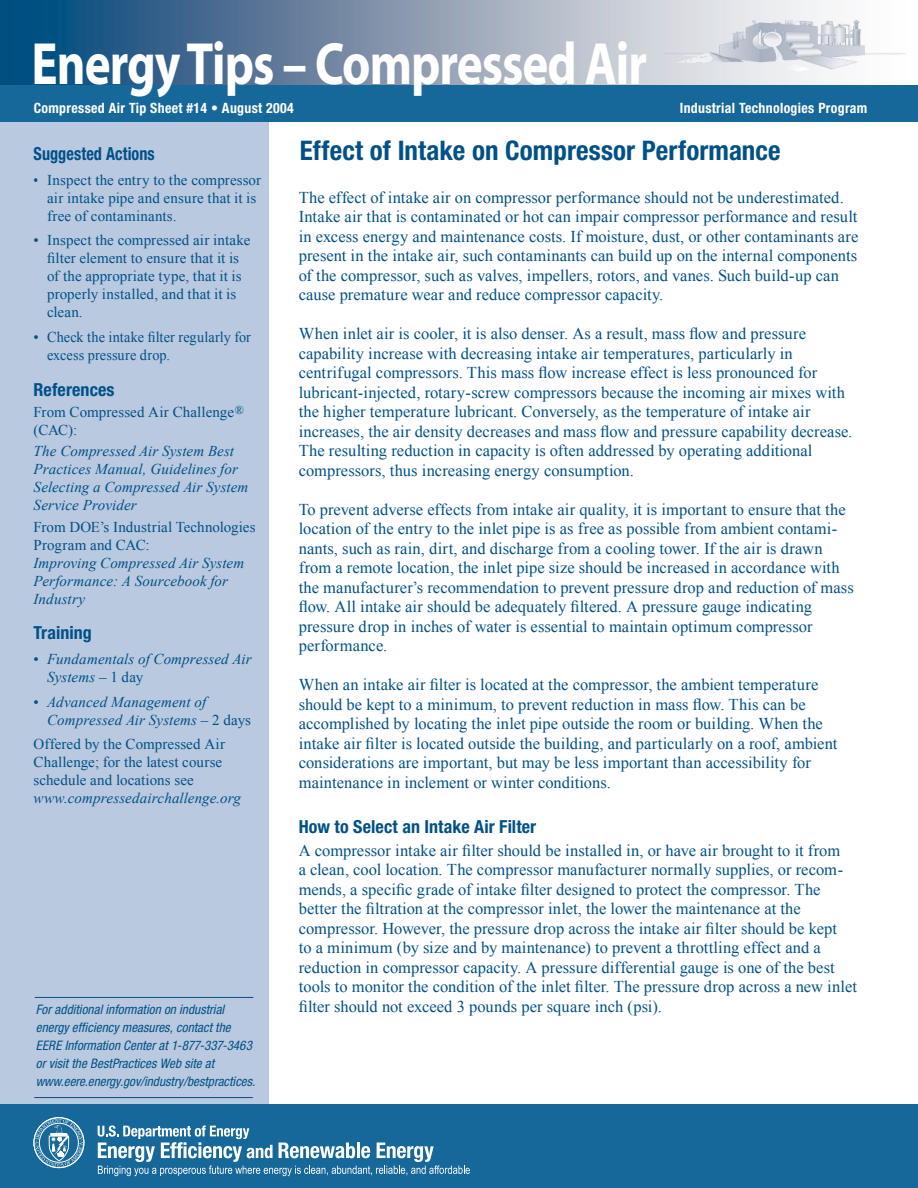
<style>
.page{position:relative;width:918px;height:1188px;background:#fff}
.page>*{position:absolute;margin:0;border:0;box-sizing:border-box;transform-origin:0 0}
.t1{font:700 60px "Myriad";letter-spacing:-.02em;color:#fff;scale:.82 1}
.Header__E{font:700 condensed 27px "Helvetica Neue LT Std";letter-spacing:.005em;color:#005187}
.Header__E-2{font:700 condensed 18px "Helvetica Neue LT Std";letter-spacing:.005em;color:#005187}
.SideBar_Header__E{font:700 condensed 18px "Helvetica Neue LT Std";letter-spacing:.005em;color:#005187}
.SideBar_Header__E-2{font:700 condensed 18px "Helvetica Neue LT Std";letter-spacing:.005em;color:#005187;scale:.9 1}
.Body_Text__E{font:16.5px/19.5px "Times New Roman";letter-spacing:.005em;color:#005187}
.SideBar_Text_Bullets__E{font:15px/18px "Times New Roman";letter-spacing:.01em;color:#005187}
.SideBar_Text_Bullets__E-2{font:italic 15px/18px "Times New Roman";letter-spacing:.01em;color:#005187}
.SideBar_Text_Bullets__E-3{font:15px/18px "Times New Roman";letter-spacing:.01em;color:#005187;scale:.9 1}
.t2{font:700 condensed 14.25px "Helvetica Neue LT Std";letter-spacing:.025em;color:#fff}
.Body_Text__E-2{font:italic condensed 13.2px/18px "Helvetica Neue LT Std";letter-spacing:.005em;color:#005187}
.s1{font-style:normal}
.s2{font-style:italic}
</style>
<div class="page">
<div style="left:0;top:0;width:269px;height:1188px;background:#b9c9df"></div>
<div style="left:0;top:1104px;width:918px;height:84px;background:#16689b"></div>
<img style="left:0;top:0;width:906px;height:85px">
<div style="left:0;top:85px;width:918px;height:36px;background:#16689b"></div>
<svg style="left:98px;top:1125px;width:372px;height:51px"></svg>
<svg style="left:34px;top:1117px;width:50px;height:51px"></svg>
<hr style="left:35px;top:997px;width:218px;height:1px;background:#005187">
<hr style="left:34px;top:1097px;width:219px;height:1px;background:#005187">
<p class="t1" style="left:32px;top:33px;width:752px">Energy Tips – Compressed Air</p>
<p class="t2" style="left:34px;top:99px;width:262px">Compressed Air Tip Sheet #14 • August 2004</p>
<p class="t2" style="left:680px;top:99px;width:189px">Industrial Technologies Program</p>
<p class="SideBar_Header__E-2" style="left:34px;top:143px;width:136px">Suggested Actions</p>
<p class="SideBar_Text_Bullets__E-3" style="left:47px;top:170px;width:239px;text-indent:-14px">• Inspect the entry to the compressor air intake pipe and ensure that it is free of contaminants.</p>
<p class="SideBar_Text_Bullets__E" style="left:47px;top:231px;width:205px;text-indent:-14px">• Inspect the compressed air intake filter element to ensure that it is of the appropriate type, that it is properly installed, and that it is clean.</p>
<p class="SideBar_Text_Bullets__E" style="left:47px;top:328px;width:205px;text-indent:-14px">• Check the intake filter regularly for excess pressure drop.</p>
<p class="SideBar_Header__E" style="left:34px;top:378px;width:83px">References</p>
<p class="SideBar_Text_Bullets__E" style="left:34px;top:403px;width:212px">From Compressed Air Challenge<sup>® </sup>(CAC):</p>
<p class="SideBar_Text_Bullets__E-2" style="left:34px;top:442px;width:216px">The Compressed Air System Best<br>Practices Manual, Guidelines for<br>Selecting a Compressed Air System<br>Service Provider</p>
<p class="SideBar_Text_Bullets__E-2" style="left:34px;top:517px;width:223px"><span class="s1">From DOE’s Industrial Technologies<br>Program and CAC:<br></span>Improving Compressed Air System<br>Performance: A Sourcebook for<br>Industry</p>
<p class="SideBar_Header__E" style="left:34px;top:622px;width:60px">Training</p>
<p class="SideBar_Text_Bullets__E-2" style="left:47px;top:650px;width:206px;text-indent:-14px"><span class="s1">•</span> Fundamentals of Compressed Air<br>Systems <span class="s1">– 1 day</span></p>
<p class="SideBar_Text_Bullets__E-2" style="left:47px;top:692px;width:205px;text-indent:-14px"><span class="s1">•</span> Advanced Management of<br>Compressed Air Systems <span class="s1">– 2 days</span></p>
<p class="SideBar_Text_Bullets__E" style="left:34px;top:735px;width:209px">Offered by the Compressed Air<br>Challenge; for the latest course schedule and locations see <span class="s2">www.compressedairchallenge.org</span></p>
<p class="Header__E" style="left:300px;top:134px;width:483px">Effect of Intake on Compressor Performance</p>
<p class="Body_Text__E" style="left:299px;top:187px;width:561px">The effect of intake air on compressor performance should not be underestimated.<br>Intake air that is contaminated or hot can impair compressor performance and result in excess energy and maintenance costs. If moisture, dust, or other contaminants are present in the intake air, such contaminants can build up on the internal components of the compressor, such as valves, impellers, rotors, and vanes. Such build-up can cause premature wear and reduce compressor capacity.</p>
<p class="Body_Text__E" style="left:299px;top:324px;width:555px">When inlet air is cooler, it is also denser. As a result, mass flow and pressure capability increase with decreasing intake air temperatures, particularly in centrifugal compressors. This mass flow increase effect is less pronounced for lubricant-injected, rotary-screw compressors because the incoming air mixes with the higher temperature lubricant. Conversely, as the temperature of intake air increases, the air density decreases and mass flow and pressure capability decrease.<br>The resulting reduction in capacity is often addressed by operating additional compressors, thus increasing energy consumption.</p>
<p class="Body_Text__E" style="left:299px;top:499px;width:557px">To prevent adverse effects from intake air quality, it is important to ensure that the location of the entry to the inlet pipe is as free as possible from ambient contami&shy;nants, such as rain, dirt, and discharge from a cooling tower. If the air is drawn from a remote location, the inlet pipe size should be increased in accordance with the manufacturer’s recommendation to prevent pressure drop and reduction of mass flow. All intake air should be adequately filtered. A pressure gauge indicating pressure drop in inches of water is essential to maintain optimum compressor performance.</p>
<p class="Body_Text__E" style="left:299px;top:675px;width:540px">When an intake air filter is located at the compressor, the ambient temperature should be kept to a minimum, to prevent reduction in mass flow. This can be accomplished by locating the inlet pipe outside the room or building. When the intake air filter is located outside the building, and particularly on a roof, ambient considerations are important, but may be less important than accessibility for maintenance in inclement or winter conditions.</p>
<p class="Header__E-2" style="left:299px;top:815px;width:239px">How to Select an Intake Air Filter</p>
<p class="Body_Text__E" style="left:299px;top:840px;width:560px">A compressor intake air filter should be installed in, or have air brought to it from<br>a clean, cool location. The compressor manufacturer normally supplies, or recom&shy;mends, a specific grade of intake filter designed to protect the compressor. The better the filtration at the compressor inlet, the lower the maintenance at the compressor. However, the pressure drop across the intake air filter should be kept<br>to a minimum (by size and by maintenance) to prevent a throttling effect and a reduction in compressor capacity. A pressure differential gauge is one of the best tools to monitor the condition of the inlet filter. The pressure drop across a new inlet</p>
<p class="Body_Text__E-2" style="left:36px;top:1001px;width:190px">For additional information on industrial</p>
<p class="Body_Text__E" style="left:299px;top:996px;width:365px">filter should not exceed 3 pounds per square inch (psi).</p>
<p class="Body_Text__E-2" style="left:36px;top:1019px;width:218px">energy efficiency measures, contact the<br>EERE Information Center at 1-877-337-3463</p>
<p class="Body_Text__E-2" style="left:36px;top:1055px;width:221px">or visit the BestPractices Web site at www.eere.energy.gov/industry/bestpractices.</p>
</div>
